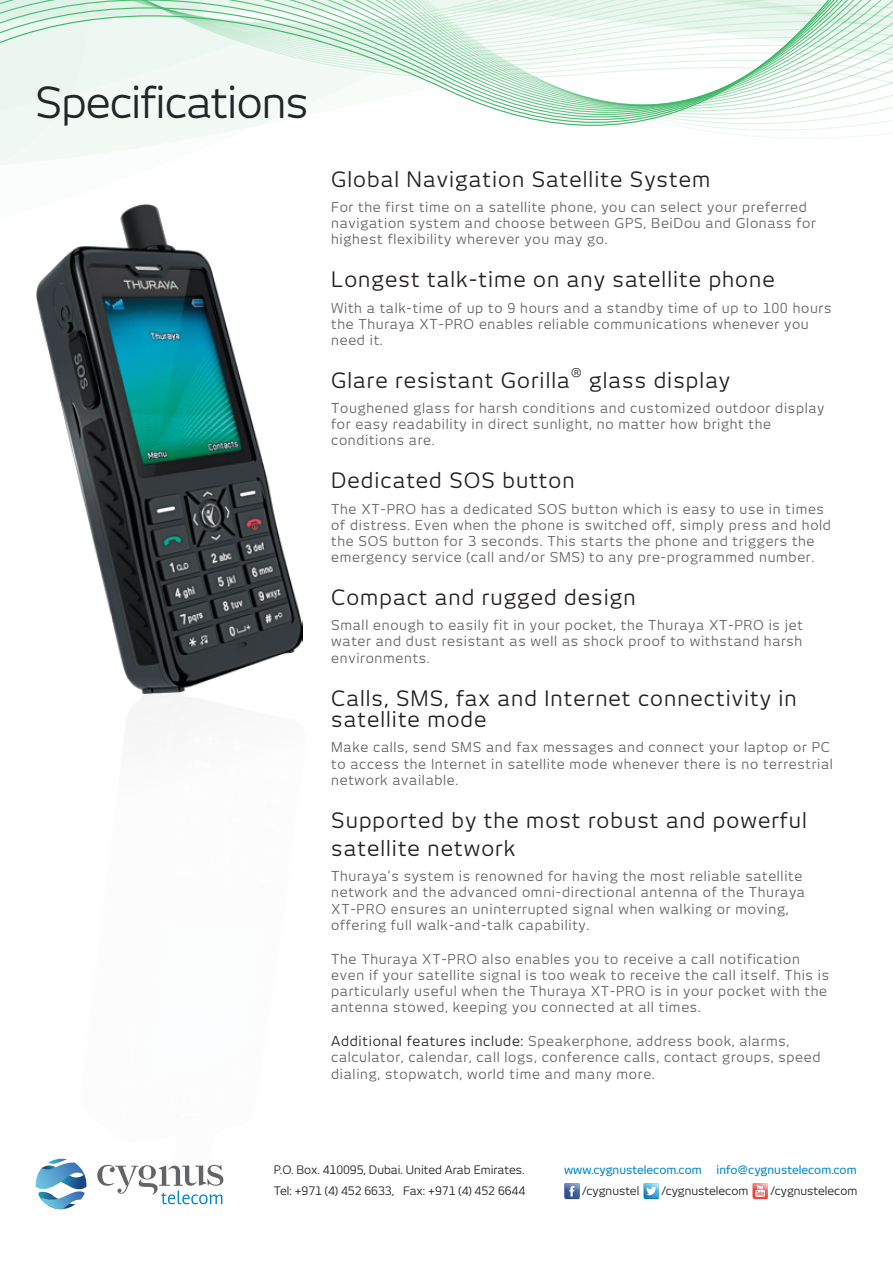
<style>
.page{position:relative;width:893px;height:1263px;background:#fff}
.page>*{position:absolute;margin:0;border:0;box-sizing:border-box;transform-origin:0 0}
.t1{font:42.45px "New June";letter-spacing:-.02em;color:#222628}
.t2{font:21px/21.6px "New June";letter-spacing:.05em;color:#231f20}
.t3{font:13.5px/16.2px "New June";letter-spacing:.05em;color:#636466}
.t4{font:12px "New June";color:#231f20}
.t5{font:11.55px/20.7px "New June";color:#231f20}
.t6{font:500 11.55px "New June";color:#0089cf}
.s1{color:#231f20}
</style>
<div class="page">
<div style="left:0;top:139px;width:186px;height:26px;background:#f3faf6"></div>
<svg style="left:0;top:131px;width:893px;height:8px"></svg>
<svg style="left:0;top:126px;width:854px;height:5px"></svg>
<svg style="left:0;top:0;width:893px;height:126px"></svg>
<img style="left:37px;top:205px;width:265px;height:488px">
<svg style="left:35px;top:1159px;width:52px;height:51px"></svg>
<svg style="left:97px;top:1165px;width:126px;height:39px"></svg>
<svg style="left:753px;top:1183px;width:15px;height:16px"></svg>
<svg style="left:564px;top:1183px;width:16px;height:16px"></svg>
<svg style="left:644px;top:1183px;width:15px;height:16px"></svg>
<h1 class="t1" style="left:35px;top:77px;width:275px">Specifications</h1>
<h2 class="t2" style="left:331px;top:168px;width:380px">Global Navigation Satellite System</h2>
<p class="t3" style="left:331px;top:199px;width:486px">For the first time on a satellite phone, you can select your preferred navigation system and choose between GPS, BeiDou and Glonass for highest flexibility wherever you may go.</p>
<h2 class="t2" style="left:331px;top:269px;width:445px">Longest talk-time on any satellite phone</h2>
<p class="t3" style="left:331px;top:299px;width:502px">With a talk-time of up to 9 hours and a standby time of up to 100 hours the Thuraya XT-PRO enables reliable communications whenever you need it.</p>
<h2 class="t2" style="left:331px;top:369px;width:240px">Glare resistant Gorilla</h2>
<p class="t4" style="left:571px;top:366px;width:13px">®</p>
<h2 class="t2" style="left:589px;top:369px;width:142px">glass display</h2>
<p class="t3" style="left:331px;top:400px;width:495px">Toughened glass for harsh conditions and customized outdoor display for easy readability in direct sunlight, no matter how bright the conditions are.</p>
<h2 class="t2" style="left:331px;top:470px;width:245px">Dedicated SOS button</h2>
<p class="t3" style="left:331px;top:500px;width:501px">The XT-PRO has a dedicated SOS button which is easy to use in times of distress. Even when the phone is switched off, simply press and hold the SOS button for 3 seconds. This starts the phone and triggers the emergency service (call and/or SMS) to any pre-programmed number.</p>
<h2 class="t2" style="left:331px;top:586px;width:306px">Compact and rugged design</h2>
<p class="t3" style="left:331px;top:617px;width:473px;text-align:justify">Small enough to easily fit in your pocket, the Thuraya XT-PRO is jet water and dust resistant as well as shock proof to withstand harsh environments.</p>
<h2 class="t2" style="left:331px;top:687px;width:467px">Calls, SMS, fax and Internet connectivity in satellite mode</h2>
<p class="t3" style="left:331px;top:739px;width:503px">Make calls, send SMS and fax messages and connect your laptop or PC to access the Internet in satellite mode whenever there is no terrestrial network available.</p>
<h2 class="t2" style="left:331px;top:806px;width:477px;line-height:28.2px">Supported by the most robust and powerful satellite network</h2>
<p class="t3" style="left:331px;top:868px;width:475px">Thuraya’s system is renowned for having the most reliable satellite network and the advanced omni-directional antenna of the Thuraya XT-PRO ensures an uninterrupted signal when walking or moving, offering full walk-and-talk capability.</p>
<p class="t3" style="left:331px;top:950px;width:499px">The Thuraya XT-PRO also enables you to receive a call notification even if your satellite signal is too weak to receive the call itself. This is particularly useful when the Thuraya XT-PRO is in your pocket with the antenna stowed, keeping you connected at all times.</p>
<p class="t3" style="left:331px;top:1033px;width:491px"><span class="s1">Additional features include:</span> Speakerphone, address book, alarms, calculator, calendar, call logs, conference calls, contact groups, speed dialing, stopwatch, world time and many more.</p>
<p class="t5" style="left:274px;top:1160px;width:253px">P.O. Box. 410095, Dubai. United Arab Emirates.<br>Tel: +971 (4) 452 6633, Fax: +971 (4) 452 6644</p>
<p class="t6" style="left:564px;top:1163px;width:139px">www.cygnustelecom.com</p>
<p class="t6" style="left:717px;top:1163px;width:141px">info@cygnustelecom.com</p>
<p class="t5" style="left:582px;top:1180px;width:58px">/cygnustel</p>
<p class="t5" style="left:661px;top:1180px;width:88px">/cygnustelecom</p>
<p class="t5" style="left:771px;top:1180px;width:88px">/cygnustelecom</p>
</div>
